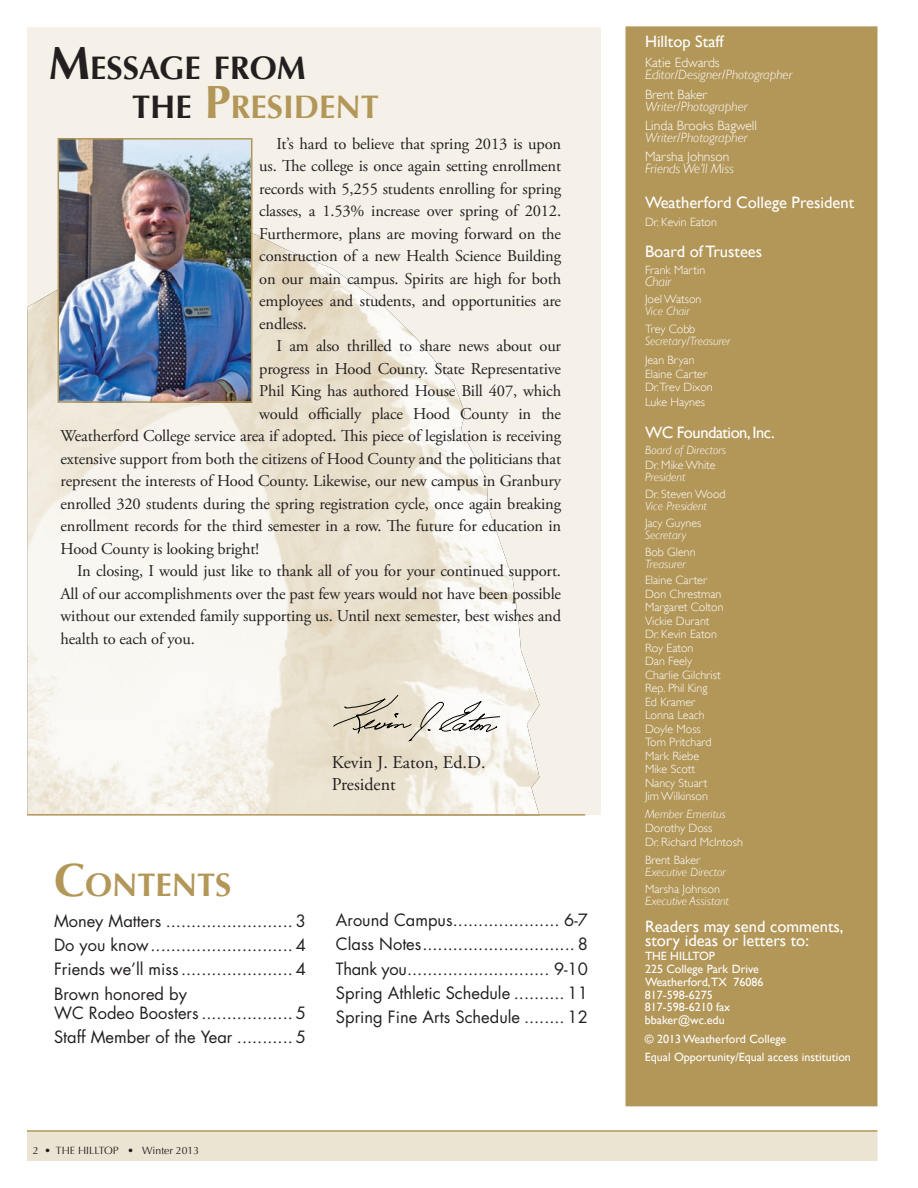
<style>
.page{position:relative;width:918px;height:1188px;background:#fff}
.page>*{position:absolute;margin:0;border:0;box-sizing:border-box;transform-origin:0 0}
.t1{font:700 32.55px/39px "Optima";color:#231f20}
.t2{font:700 32.55px "Optima";color:#b39759}
.t3{font:18px/21.6px "Adobe Garamond Pro";color:#231f20}
.t4{font:16.5px/22.5px "Adobe Garamond Pro";letter-spacing:-.01em;color:#231f20;text-align:justify}
.t5{font:16.5px/24px "Futura";color:#231f20;text-align:justify}
.t6{font:16.5px/13.5px "Gill Sans";color:#fff}
.t7{font:italic 300 13.5px "Gill Sans";color:#fff}
.t8{font:300 13.5px "Gill Sans";color:#fff}
.t9{font:300 12px/13.5px "Gill Sans";color:#fff}
.t10{font:12px/12.8px "Gill Sans";color:#fff}
.t11{font:italic 300 12px "Gill Sans";color:#fff}
.t12{font:10.5px "Optima";color:#231f20}
.s1{font-size:46.5px}
.s2{font-size:46.5px;color:#b39759}
.s3{color:#b39759}
</style>
<div class="page">
<div style="left:27px;top:1131px;width:851px;height:30px;background:#ece4d2"></div>
<hr style="left:27px;top:1130px;width:851px;height:2px;background:#b39759">
<div style="left:27px;top:27px;width:574px;height:787px;background:#f5f1e8"></div>
<div style="left:626px;top:26px;width:252px;height:1080px;background:#b39759;border:2px solid #b39759"></div>
<img style="left:27px;top:218px;width:512px;height:596px">
<hr style="left:27px;top:814px;width:558px;height:2px;background:#b39759">
<img style="left:61px;top:141px;width:188px;height:259px">
<div style="left:58px;top:138px;width:194px;height:265px;border:2px solid #b39759"></div>
<svg style="left:332px;top:694px;width:169px;height:49px"></svg>
<h1 class="t1" style="left:132px;top:49px;width:248px;text-indent:-83px"><span class="s1">M</span>ESSAGE FROM<br>THE <span class="s2">P</span><span class="s3">RESIDENT</span></h1>
<p class="t4" style="left:259px;top:133px;width:303px;text-indent:17px">It’s hard to believe that spring 2013 is upon us. The college is once again setting enrollment records with 5,255 students enrolling for spring classes, a 1.53% increase over spring of 2012.<br>Furthermore, plans are moving forward on the construction of a new Health Science Building on our main campus. Spirits are high for both employees and students, and opportunities are endless.</p>
<p class="t4" style="left:277px;top:335px;width:286px">I am also thrilled to share news about our</p>
<p class="t4" style="left:259px;top:358px;width:303px">progress in Hood County. State Representative</p>
<p class="t4" style="left:259px;top:380px;width:303px">Phil King has authored House Bill 407, which</p>
<p class="t4" style="left:259px;top:403px;width:303px">would officially place Hood County in the</p>
<p class="t4" style="left:61px;top:425px;width:502px">Weatherford College service area if adopted. This piece of legislation is receiving</p>
<p class="t4" style="left:61px;top:448px;width:502px">extensive support from both the citizens of Hood County and the politicians that</p>
<p class="t4" style="left:61px;top:470px;width:503px">represent the interests of Hood County. Likewise, our new campus in Granbury</p>
<p class="t4" style="left:61px;top:493px;width:502px">enrolled 320 students during the spring registration cycle, once again breaking</p>
<p class="t4" style="left:61px;top:515px;width:502px">enrollment records for the third semester in a row. The future for education in</p>
<p class="t4" style="left:61px;top:538px;width:200px">Hood County is looking bright!</p>
<p class="t4" style="left:77px;top:560px;width:486px">In closing, I would just like to thank all of you for your continued support.</p>
<p class="t4" style="left:61px;top:583px;width:502px">All of our accomplishments over the past few years would not have been possible</p>
<p class="t4" style="left:61px;top:605px;width:502px">without our extended family supporting us. Until next semester, best wishes and</p>
<p class="t4" style="left:61px;top:628px;width:136px">health to each of you.</p>
<p class="t3" style="left:332px;top:752px;width:155px">Kevin J. Eaton, Ed.D.<br>President</p>
<h1 class="t2" style="left:54px;top:866px;width:179px"><span class="s1">C</span>ONTENTS</h1>
<p class="t5" style="left:54px;top:910px;width:254px">Money Matters ......................... 3<br>Do you know............................ 4<br>Friends we’ll miss...................... 4<br>Brown honored by</p>
<p class="t5" style="left:54px;top:1001px;width:254px">WC Rodeo Boosters .................. 5<br>Staff Member of the Year ........... 5</p>
<p class="t5" style="left:336px;top:909px;width:254px">Around Campus..................... 6-7<br>Class Notes.............................. 8<br>Thank you............................ 9-10<br>Spring Athletic Schedule .......... 11<br>Spring Fine Arts Schedule ........ 12</p>
<p class="t12" style="left:33px;top:1144px;width:168px">2 • The H ILLTOP • Winter 2013</p>
<p class="t6" style="left:645px;top:34px;width:81px">Hilltop Staff</p>
<p class="t8" style="left:645px;top:55px;width:76px">Katie Edwards</p>
<p class="t7" style="left:645px;top:67px;width:149px">Editor/Designer/Photographer</p>
<p class="t8" style="left:645px;top:86px;width:64px">Brent Baker</p>
<p class="t7" style="left:645px;top:99px;width:104px">Writer/Photographer</p>
<p class="t8" style="left:645px;top:118px;width:114px">Linda Brooks Bagwell</p>
<p class="t7" style="left:645px;top:130px;width:104px">Writer/Photographer</p>
<p class="t8" style="left:645px;top:149px;width:86px">Marsha Johnson</p>
<p class="t7" style="left:645px;top:161px;width:90px">Friends We’ll Miss</p>
<p class="t6" style="left:645px;top:195px;width:211px">Weatherford College President</p>
<p class="t9" style="left:645px;top:215px;width:74px">Dr. Kevin Eaton</p>
<p class="t6" style="left:645px;top:245px;width:119px">Board of Trustees</p>
<p class="t9" style="left:645px;top:263px;width:62px">Frank Martin</p>
<p class="t7" style="left:645px;top:274px;width:28px">Chair</p>
<p class="t9" style="left:645px;top:293px;width:58px">Joel Watson</p>
<p class="t11" style="left:645px;top:304px;width:46px">Vice Chair</p>
<p class="t9" style="left:645px;top:322px;width:52px">Trey Cobb</p>
<p class="t11" style="left:645px;top:334px;width:87px">Secretary/Treasurer</p>
<p class="t9" style="left:645px;top:354px;width:69px">Jean Bryan<br>Elaine Carter<br>Dr.Trev Dixon<br>Luke Haynes</p>
<p class="t6" style="left:645px;top:425px;width:131px">WC Foundation, Inc.</p>
<p class="t11" style="left:645px;top:443px;width:83px">Board of Directors</p>
<p class="t9" style="left:645px;top:458px;width:72px">Dr. Mike White</p>
<p class="t11" style="left:645px;top:470px;width:42px">President</p>
<p class="t9" style="left:645px;top:487px;width:82px">Dr. Steven Wood</p>
<p class="t11" style="left:645px;top:499px;width:63px">Vice President</p>
<p class="t9" style="left:645px;top:517px;width:58px">Jacy Guynes</p>
<p class="t11" style="left:645px;top:529px;width:43px">Secretary</p>
<p class="t9" style="left:645px;top:545px;width:52px">Bob Glenn</p>
<p class="t11" style="left:645px;top:557px;width:42px">Treasurer</p>
<p class="t9" style="left:645px;top:574px;width:80px">Elaine Carter<br>Don Chrestman<br>Margaret Colton<br>Vickie Durant<br>Dr. Kevin Eaton<br>Roy Eaton<br>Dan Feely<br>Charlie Gilchrist<br>Rep. Phil King<br>Ed Kramer<br>Lonna Leach<br>Doyle Moss<br>Tom Pritchard<br>Mark Riebe<br>Mike Scott<br>Nancy Stuart<br>Jim Wilkinson</p>
<p class="t11" style="left:645px;top:808px;width:82px">Member Emeritus</p>
<p class="t9" style="left:645px;top:821px;width:99px;line-height:14.4px">Dorothy Doss<br>Dr. Richard McIntosh</p>
<p class="t9" style="left:645px;top:853px;width:57px">Brent Baker</p>
<p class="t11" style="left:645px;top:865px;width:82px">Executive Director</p>
<p class="t9" style="left:645px;top:882px;width:76px">Marsha Johnson</p>
<p class="t11" style="left:645px;top:894px;width:85px">Executive Assistant</p>
<p class="t6" style="left:645px;top:920px;width:200px">Readers may send comments, story ideas or letters to:</p>
<p class="t10" style="left:645px;top:950px;width:120px">The Hilltop<br>225 College Park Drive<br>Weatherford,TX 76086<br>817-598-6275<br>817-598-6210 fax bbaker@wc.edu</p>
<p class="t10" style="left:645px;top:1030px;width:207px;line-height:18.3px">© 2013 Weatherford College<br>Equal Opportunity/Equal access institution</p>
</div>
